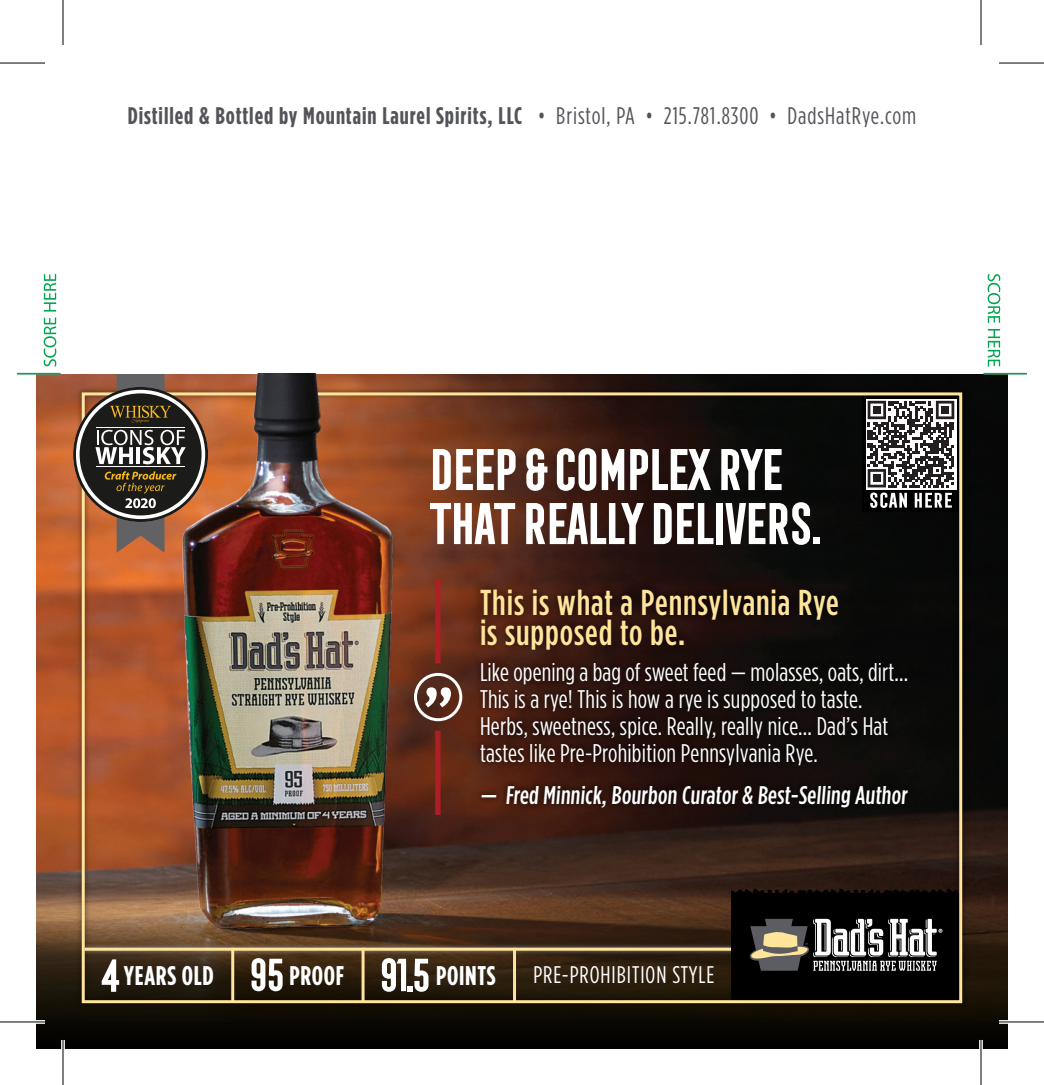
<style>
.page{position:relative;width:1044px;height:1085px;background:#fff}
.page>*{position:absolute;margin:0;border:0;box-sizing:border-box;transform-origin:0 0}
.t1{font:700 54px/54px "Frontage Condensed";letter-spacing:-.15em;color:#fff}
.t2{font:500 condensed 36px/30px "Gotham HTF";letter-spacing:.025em;color:#ffe49c}
.t3{font:700 condensed 27px "Gotham HTF";letter-spacing:.025em;color:#fff}
.t4{font:condensed 25.5px/27px "Gotham HTF";letter-spacing:.01em;color:#fff}
.t5{font:500 condensed 25.5px "Gotham HTF";color:#fff}
.t6{font:700 condensed 24px "Gotham HTF";letter-spacing:.04em;color:#535459}
.t7{font:condensed 24px "Gotham HTF";letter-spacing:.04em;color:#fff}
.s1{font-weight:400}
</style>
<div class="page">
<img style="left:36px;top:374px;width:972px;height:506px">
<svg style="left:36px;top:880px;width:972px;height:168px;background:#120c06"></svg>
<img style="left:63px;top:374px;width:918px;height:141px">
<img style="left:63px;top:515px;width:918px;height:507px">
<div style="left:862px;top:395px;width:98px;height:117px;background:#000"></div>
<hr style="left:85px;top:947px;width:874px;height:3px;background:#ffe49c">
<svg style="left:731px;top:888px;width:227px;height:111px;background:#2d2c2a"></svg>
<svg style="left:80px;top:374px;width:122px;height:179px;background:#705745"></svg>
<svg style="left:149px;top:498px;width:7px;height:10px"></svg>
<hr style="left:17px;top:373px;width:43px;height:1px;background:#00a54f">
<hr style="left:984px;top:373px;width:43px;height:1px;background:#00a54f">
<svg style="left:44px;top:274px;width:12px;height:92px"></svg>
<svg style="left:988px;top:274px;width:12px;height:92px"></svg>
<svg style="left:102px;top:959px;width:17px;height:32px"></svg>
<hr style="left:362px;top:947px;width:3px;height:54px;background:#ffe49c">
<hr style="left:231px;top:947px;width:3px;height:54px;background:#ffe49c">
<svg style="left:252px;top:958px;width:31px;height:33px"></svg>
<hr style="left:513px;top:947px;width:3px;height:54px;background:#ffe49c">
<div style="left:472px;top:578px;width:376px;height:80px;background:#000;opacity:.75"></div>
<div style="left:475px;top:657px;width:438px;height:114px;background:#000;opacity:.75"></div>
<div style="left:475px;top:778px;width:439px;height:34px;background:#000;opacity:.75"></div>
<svg style="left:414px;top:579px;width:48px;height:235px;background:#733827"></svg>
<svg style="left:382px;top:958px;width:47px;height:33px"></svg>
<svg style="left:866px;top:399px;width:90px;height:90px"></svg>
<svg style="left:868px;top:401px;width:86px;height:107px;background:#7c7a7b"></svg>
<div style="left:873px;top:406px;width:8px;height:8px;background:#231f20"></div>
<div style="left:941px;top:406px;width:8px;height:8px;background:#231f20"></div>
<div style="left:873px;top:474px;width:8px;height:8px;background:#231f20"></div>
<hr style="left:0;top:1020px;width:45px;height:3px;background:#fff">
<hr style="left:999px;top:1020px;width:45px;height:3px;background:#fff">
<svg style="left:61px;top:1040px;width:4px;height:9px"></svg>
<svg style="left:979px;top:1040px;width:4px;height:9px"></svg>
<hr style="left:0;top:62px;width:45px;height:2px;background:#000">
<hr style="left:999px;top:62px;width:45px;height:2px;background:#000">
<hr style="left:0;top:1021px;width:45px;height:1px;background:#000">
<hr style="left:999px;top:1021px;width:45px;height:1px;background:#000">
<hr style="left:62px;top:0;width:2px;height:45px;background:#000">
<hr style="left:62px;top:1040px;width:2px;height:44px;background:#000">
<hr style="left:980px;top:0;width:2px;height:45px;background:#000">
<hr style="left:980px;top:1040px;width:2px;height:44px;background:#000">
<p class="t6" style="left:128px;top:102px;width:790px">Distilled &amp; Bottled by Mountain Laurel Spirits, LLC <span class="s1">• Bristol, PA • 215.781.8300 • DadsHatRye.com</span></p>
<p class="t1" style="left:424px;top:443px;width:400px">DEEP &amp; COMPLEX RYE<br>THAT REALLY DELIVERS.</p>
<p class="t2" style="left:480px;top:586px;width:360px">This is what a Pennsylvania Rye is supposed to be.</p>
<p class="t4" style="left:480px;top:658px;width:430px">Like opening a bag of sweet feed — molasses, oats, dirt… This is a rye! This is how a rye is supposed to taste.<br>Herbs, sweetness, spice. Really, really nice… Dad’s Hat tastes like Pre-Prohibition Pennsylvania Rye.</p>
<p class="t5" style="left:480px;top:781px;width:431px">— Fred Minnick, Bourbon Curator &amp; Best-Selling Author</p>
<p class="t3" style="left:124px;top:960px;width:91px">YEARS OLD</p>
<p class="t3" style="left:289px;top:960px;width:56px">PROOF</p>
<p class="t7" style="left:533px;top:962px;width:182px">PRE-PROHIBITION STYLE</p>
<p class="t3" style="left:436px;top:960px;width:61px">POINTS</p>
</div>
